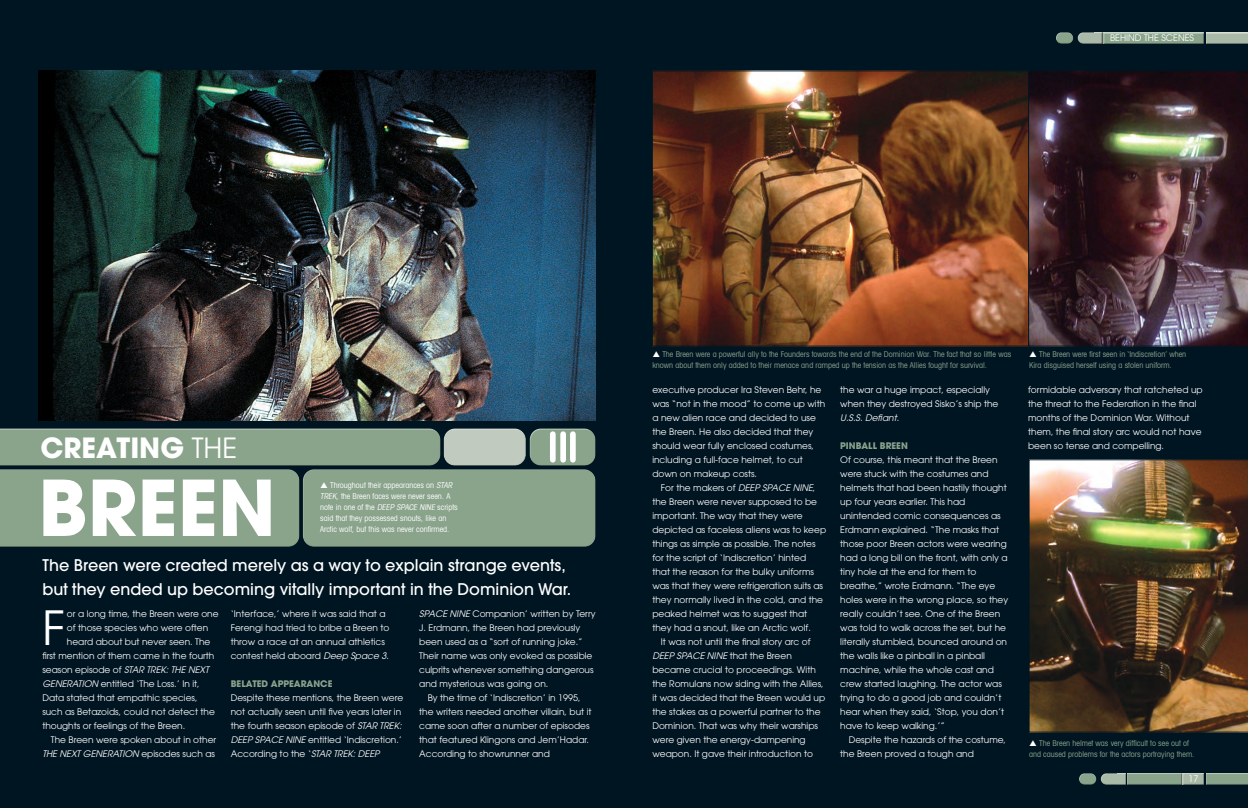
<style>
.page{position:relative;width:1248px;height:808px;background:#fff}
.page>*{position:absolute;margin:0;border:0;box-sizing:border-box;transform-origin:0 0}
.t1{font:700 76.2px "Avant Garde";color:#fff}
.t2{font:46.8px "Avant Garde";color:#fff}
.t3{font:700 27.7px "Avant Garde";color:#fff}
.t4{font:500 16px/24px "Avant Garde";color:#fff}
.t5{font:9px/14px "Avant Garde";color:#fff}
.t6{font:italic 9px "Avant Garde LT";color:#fff}
.t7{font:700 9px "Avant Garde";color:#8aa48c}
.t8{font:condensed 8px/11px "Avant Garde LT";color:#8aa48c}
.t9{font:condensed 8px/11px "Avant Garde LT";color:#fff}
.s1{font-weight:400}
.s2{font-style:italic}
.s3{font-family:"Avant Garde";font-style:normal}
.s4{font-family:"Avant Garde LT";font-style:italic}
</style>
<div class="page">
<div style="left:0;top:0;width:1247px;height:808px;background:#001522"></div>
<div style="left:303px;top:468px;width:293px;height:73px;background:#fff;opacity:.75"></div>
<div style="left:303px;top:473px;width:294px;height:75px;background:#8aa48c"></div>
<div style="left:443px;top:427px;width:83px;height:33px;background:#fff;opacity:.75"></div>
<div style="left:443px;top:432px;width:84px;height:34px;background:#c0cabe"></div>
<div style="left:529px;top:427px;width:67px;height:33px;background:#fff;opacity:.75"></div>
<div style="left:529px;top:432px;width:68px;height:34px;background:#231f20;opacity:.75"></div>
<div style="left:1099px;top:773px;width:27px;height:12px;background:#231f20;opacity:.75"></div>
<div style="left:1126px;top:773px;width:56px;height:12px;background:#8aa48c"></div>
<div style="left:1181px;top:773px;width:24px;height:12px;background:#231f20;opacity:.75"></div>
<div style="left:1204px;top:773px;width:43px;height:12px;background:#8aa48c"></div>
<div style="left:1078px;top:772px;width:19px;height:10px;background:#fff;opacity:.75"></div>
<div style="left:1078px;top:775px;width:20px;height:10px;background:#231f20;opacity:.75"></div>
<div style="left:1076px;top:32px;width:27px;height:12px;background:#231f20;opacity:.75"></div>
<div style="left:1103px;top:32px;width:102px;height:12px;background:#231f20;opacity:.75"></div>
<div style="left:1204px;top:32px;width:43px;height:12px;background:#231f20;opacity:.75"></div>
<div style="left:1055px;top:31px;width:18px;height:10px;background:#fff;opacity:.75"></div>
<div style="left:1055px;top:34px;width:19px;height:10px;background:#231f20;opacity:.75"></div>
<div style="left:550px;top:431px;width:5px;height:31px;background:#fff;border-radius:3px"></div>
<div style="left:560px;top:431px;width:6px;height:31px;background:#fff;border-radius:3px"></div>
<div style="left:570px;top:431px;width:5px;height:31px;background:#fff;border-radius:3px"></div>
<img style="left:39px;top:71px;width:556px;height:350px">
<img style="left:1029px;top:459px;width:218px;height:274px">
<img style="left:1028px;top:70px;width:219px;height:277px">
<img style="left:653px;top:72px;width:373px;height:273px">
<div style="left:651px;top:70px;width:377px;height:277px;border:1px solid #001522"></div>
<svg style="left:0;top:428px;width:440px;height:119px"></svg>
<p class="t5" style="left:1109px;top:31px;width:85px">BEHIND THE SCENES</p>
<h3 class="t3" style="left:40px;top:429px;width:198px">CREATING <span class="s1">THE</span></h3>
<h1 class="t1" style="left:38px;top:458px;width:239px">BREEN</h1>
<h3 class="t4" style="left:43px;top:553px;width:530px">The Breen were created merely as a way to explain strange events, but they ended up becoming vitally important in the Dominion War.</h3>
<p class="t9" style="left:320px;top:479px;width:139px;text-indent:10px">Throughout their appearances on <span class="s2">STAR TREK</span>, the Breen faces were never seen. A note in one of the <span class="s2">DEEP SPACE NINE</span> scripts said that they possessed snouts, like an Arctic wolf, but this was never confirmed.</p>
<h2 class="t2" style="left:42px;top:600px;width:24px">F</h2>
<p class="t5" style="left:67px;top:607px;width:153px">or a long time, the Breen were one</p>
<p class="t5" style="left:67px;top:621px;width:143px">of those species who were often</p>
<p class="t5" style="left:67px;top:635px;width:145px">heard about but never seen. The</p>
<p class="t5" style="left:42px;top:649px;width:174px">first mention of them came in the fourth</p>
<p class="t6" style="left:42px;top:664px;width:168px"><span class="s3">season episode of</span> STAR TREK: THE NEXT</p>
<p class="t5" style="left:42px;top:677px;width:174px"><span class="s4">GENERATION</span> entitled ‘The Loss.’ In it, Data stated that empathic species, such as Betazoids, could not detect the thoughts or feelings of the Breen.</p>
<p class="t5" style="left:51px;top:733px;width:167px">The Breen were spoken about in other</p>
<p class="t6" style="left:42px;top:748px;width:174px">THE NEXT GENERATION <span class="s3">episodes such as</span></p>
<p class="t5" style="left:231px;top:607px;width:160px">‘Interface,’ where it was said that a Ferengi had tried to bribe a Breen to throw a race at an annual athletics contest held aboard <span class="s4">Deep Space 3</span>.</p>
<p class="t7" style="left:231px;top:678px;width:103px">BELATED APPEARANCE</p>
<p class="t5" style="left:231px;top:691px;width:174px">Despite these mentions, the Breen were not actually seen until five years later in the fourth season episode of <span class="s4">STAR TREK:<br>DEEP SPACE NINE</span> entitled ‘Indiscretion.’ According to the ‘<span class="s4">STAR TREK: DEEP</span></p>
<p class="t5" style="left:419px;top:607px;width:178px"><span class="s4">SPACE NINE</span> Companion’ written by Terry</p>
<p class="t5" style="left:419px;top:621px;width:163px">J. Erdmann, the Breen had previously</p>
<p class="t5" style="left:419px;top:635px;width:165px">been used as a “sort of running joke.”</p>
<p class="t5" style="left:419px;top:649px;width:175px">Their name was only evoked as possible</p>
<p class="t5" style="left:419px;top:663px;width:176px">culprits whenever something dangerous</p>
<p class="t5" style="left:419px;top:677px;width:131px">and mysterious was going on.</p>
<p class="t5" style="left:427px;top:691px;width:154px">By the time of ‘Indiscretion’ in 1995,</p>
<p class="t5" style="left:419px;top:705px;width:174px">the writers needed another villain, but it</p>
<p class="t5" style="left:419px;top:719px;width:172px">came soon after a number of episodes</p>
<p class="t5" style="left:419px;top:733px;width:171px">that featured Klingons and Jem’Hadar.</p>
<p class="t5" style="left:419px;top:747px;width:132px">According to showrunner and</p>
<p class="t8" style="left:652px;top:349px;width:360px;text-indent:10px">The Breen were a powerful ally to the Founders towards the end of the Dominion War. The fact that so little was known about them only added to their menace and ramped up the tension as the Allies fought for survival.</p>
<p class="t8" style="left:1028px;top:349px;width:159px;text-indent:10px">The Breen were first seen in ‘Indiscretion’ when<br>Kira disguised herself using a stolen uniform.</p>
<p class="t5" style="left:652px;top:383px;width:174px">executive producer Ira Steven Behr, he was “not in the mood” to come up with a new alien race and decided to use the Breen. He also decided that they should wear fully enclosed costumes, including a full-face helmet, to cut down on makeup costs.</p>
<p class="t5" style="left:660px;top:481px;width:156px">For the makers of <span class="s4">DEEP SPACE NINE</span>,</p>
<p class="t5" style="left:652px;top:495px;width:166px">the Breen were never supposed to be</p>
<p class="t5" style="left:652px;top:509px;width:152px">important. The way that they were</p>
<p class="t5" style="left:652px;top:523px;width:175px">depicted as faceless aliens was to keep</p>
<p class="t5" style="left:652px;top:537px;width:165px">things as simple as possible. The notes</p>
<p class="t5" style="left:652px;top:551px;width:155px">for the script of ‘Indiscretion’ hinted</p>
<p class="t5" style="left:652px;top:565px;width:163px">that the reason for the bulky uniforms</p>
<p class="t5" style="left:652px;top:579px;width:172px">was that they were refrigeration suits as</p>
<p class="t5" style="left:652px;top:593px;width:172px">they normally lived in the cold, and the</p>
<p class="t5" style="left:652px;top:607px;width:156px">peaked helmet was to suggest that</p>
<p class="t5" style="left:652px;top:621px;width:160px">they had a snout, like an Arctic wolf.</p>
<p class="t5" style="left:660px;top:635px;width:151px">It was not until the final story arc of</p>
<p class="t6" style="left:652px;top:650px;width:141px">DEEP SPACE NINE <span class="s3">that the Breen</span></p>
<p class="t5" style="left:652px;top:663px;width:174px">became crucial to proceedings. With the Romulans now siding with the Allies, it was decided that the Breen would up the stakes as a powerful partner to the Dominion. That was why their warships were given the energy-dampening weapon. It gave their introduction to</p>
<p class="t5" style="left:840px;top:383px;width:160px">the war a huge impact, especially when they destroyed Sisko’s ship the</p>
<p class="t6" style="left:840px;top:412px;width:60px">U.S.S. Defiant<span class="s3">.</span></p>
<p class="t7" style="left:840px;top:440px;width:69px">PINBALL BREEN</p>
<p class="t5" style="left:840px;top:453px;width:169px">Of course, this meant that the Breen were stuck with the costumes and helmets that had been hastily thought up four years earlier. This had unintended comic consequences as Erdmann explained. “The masks that those poor Breen actors were wearing had a long bill on the front, with only a tiny hole at the end for them to breathe,” wrote Erdmann. “The eye holes were in the wrong place, so they really couldn’t see. One of the Breen was told to walk across the set, but he literally stumbled, bounced around on the walls like a pinball in a pinball machine, while the whole cast and crew started laughing. The actor was trying to do a good job and couldn’t hear when they said, ‘Stop, you don’t have to keep walking.’”</p>
<p class="t5" style="left:840px;top:733px;width:167px;text-indent:9px">Despite the hazards of the costume, the Breen proved a tough and</p>
<p class="t5" style="left:1028px;top:383px;width:176px">formidable adversary that ratcheted up the threat to the Federation in the final months of the Dominion War. Without them, the final story arc would not have been so tense and compelling.</p>
<p class="t8" style="left:1028px;top:738px;width:167px;text-align:center">The Breen helmet was very difficult to see out of<br>and caused problems for the actors portraying them.</p>
<p class="t5" style="left:1188px;top:772px;width:11px">17</p>
</div>
